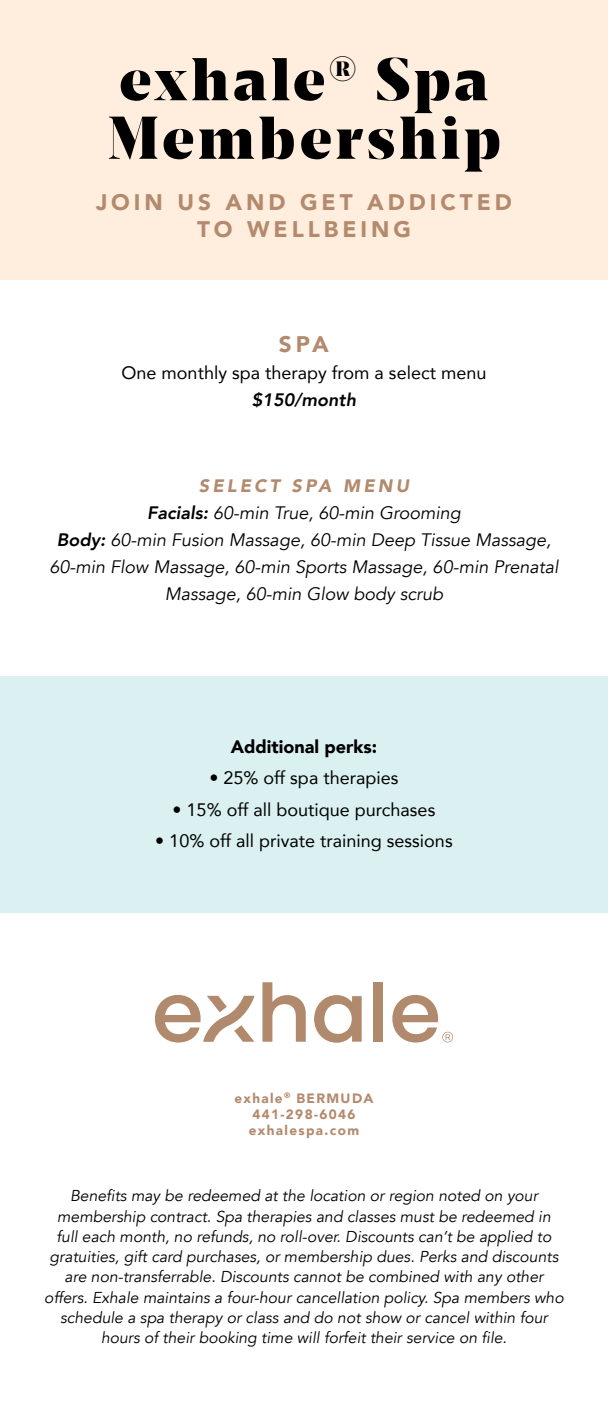
<style>
.page{position:relative;width:608px;height:1418px;background:#fff}
.page>*{position:absolute;margin:0;border:0;box-sizing:border-box;transform-origin:0 0}
.t1{font:58.5px/58.5px "Breve Display";letter-spacing:.075em;color:#000}
.t2{font:900 22.5px/27px "Avenir";letter-spacing:.175em;color:#b38a6d;text-align:center}
.t3{font:italic 18px/27px "Avenir";color:#000;text-align:center}
.t4{font:18px "Avenir";color:#000}
.t5{font:900 18px "Avenir";color:#000}
.t6{font:italic 800 18px "Avenir";color:#000}
.t7{font:italic 15.75px/20.2px "Avenir";color:#000;text-align:center}
.t8{font:900 13.5px/16.2px "Avenir";letter-spacing:.1em;color:#b38a6d;text-align:center}
.s1{font-weight:900;color:#b38a6d}
.s2{font-weight:800}
</style>
<div class="page">
<div style="left:0;top:676px;width:608px;height:237px;background:#dbf0f0"></div>
<div style="left:0;top:0;width:608px;height:279px;background:#fed"></div>
<svg style="left:155px;top:995px;width:99px;height:47px"></svg>
<svg style="left:262px;top:982px;width:44px;height:59px"></svg>
<svg style="left:314px;top:995px;width:47px;height:47px"></svg>
<div style="left:373px;top:982px;width:10px;height:59px;background:#b18a6d"></div>
<svg style="left:392px;top:995px;width:61px;height:47px"></svg>
<h1 class="t1" style="left:108px;top:53px;width:394px">exhale<sup>®</sup> Spa<br>Membership</h1>
<h2 class="t2" style="left:96px;top:188px;width:417px">JOIN US AND GET ADDICTED<br>TO WELLBEING</h2>
<h2 class="t2" style="left:279px;top:330px;width:51px">SPA</h2>
<p class="t4" style="left:121px;top:358px;width:366px">One monthly spa therapy from a select menu</p>
<p class="t6" style="left:252px;top:389px;width:105px">$150/month</p>
<p class="t3" style="left:50px;top:472px;width:510px"><span class="s1">SELECT SPA MENU<br></span><span class="s2">Facials:</span> 60-min True, 60-min Grooming<br><span class="s2">Body:</span> 60-min Fusion Massage, 60-min Deep Tissue Massage, 60-min Flow Massage, 60-min Sports Massage, 60-min Prenatal Massage, 60-min Glow body scrub</p>
<p class="t5" style="left:231px;top:731px;width:148px">Additional perks:</p>
<p class="t4" style="left:209px;top:763px;width:190px">• 25% off spa therapies</p>
<p class="t4" style="left:172px;top:795px;width:264px">• 15% off all boutique purchases</p>
<p class="t4" style="left:155px;top:826px;width:299px">• 10% off all private training sessions</p>
<p class="t8" style="left:234px;top:1089px;width:141px">exhale<sup>®</sup> BERMUDA<br>441-298-6046 exhalespa.com</p>
<p class="t7" style="left:44px;top:1186px;width:520px">Benefits may be redeemed at the location or region noted on your membership contract. Spa therapies and classes must be redeemed in<br>full each month, no refunds, no roll-over. Discounts can’t be applied to gratuities, gift card purchases, or membership dues. Perks and discounts are non-transferrable. Discounts cannot be combined with any other offers. Exhale maintains a four-hour cancellation policy. Spa members who schedule a spa therapy or class and do not show or cancel within four hours of their booking time will forfeit their service on file.</p>
</div>
